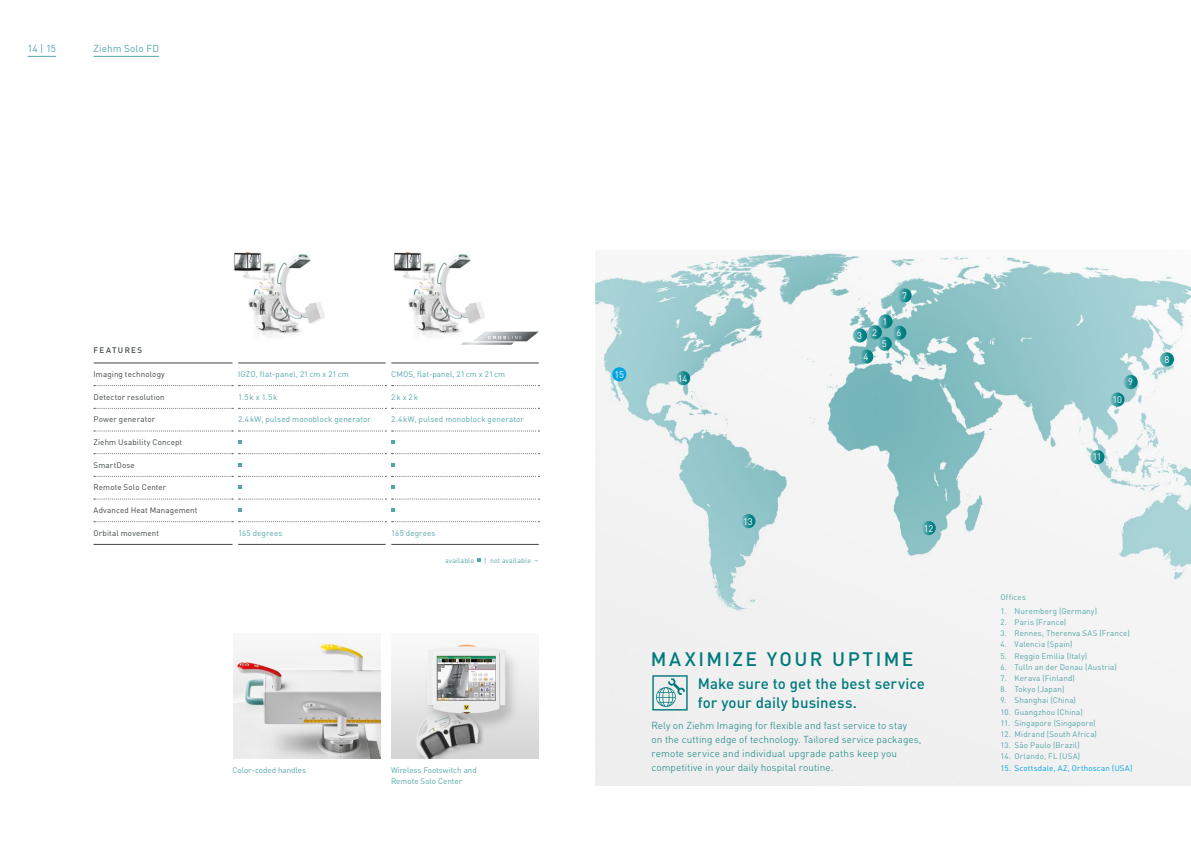
<style>
.page{position:relative;width:1191px;height:842px;background:#fff}
.page>*{position:absolute;margin:0;border:0;box-sizing:border-box;transform-origin:0 0}
.t1{font:500 19.3px "DIN";letter-spacing:.125em;color:#007a7c}
.t2{font:500 15px/19px "DIN";letter-spacing:.005em;color:#007a7c}
.t3{font:300 10px/14px "DIN";letter-spacing:.01em;color:#007a7c}
.t4{font:10px "DIN";letter-spacing:.005em;color:#54a6ab}
.t5{font:9.5px "DIN";letter-spacing:-.04em;color:#fff}
.t6{font:8px/11.2px "DIN";letter-spacing:.015em;color:#54a6ab}
.t7{font:8px "DIN Pro";letter-spacing:.015em;color:#3f4548}
.t8{font:8px "DIN Pro";letter-spacing:.015em;color:#54a6ab}
.t9{font:8px "DIN";letter-spacing:.02em;color:#00a3e2}
.t10{font:500 8px "DIN";letter-spacing:.17em;color:#3f4548}
.t11{font:7px "DIN";letter-spacing:.02em;color:#54a6ab}
.s1{font-size:8px}
</style>
<div class="page">
<hr style="left:94px;top:56px;width:65px;height:1px;background:#54a6ab">
<img style="left:391px;top:640px;width:148px;height:118px">
<svg style="left:28px;top:56px;width:28px;height:1px"></svg>
<img style="left:595px;top:251px;width:596px;height:534px">
<svg style="left:859px;top:350px;width:14px;height:14px"></svg>
<svg style="left:867px;top:325px;width:15px;height:14px"></svg>
<svg style="left:853px;top:328px;width:14px;height:15px"></svg>
<svg style="left:878px;top:314px;width:14px;height:14px"></svg>
<svg style="left:897px;top:288px;width:14px;height:15px"></svg>
<svg style="left:892px;top:326px;width:14px;height:14px"></svg>
<svg style="left:877px;top:337px;width:15px;height:14px"></svg>
<svg style="left:921px;top:521px;width:14px;height:14px"></svg>
<svg style="left:1123px;top:375px;width:14px;height:14px"></svg>
<svg style="left:1090px;top:450px;width:14px;height:14px"></svg>
<svg style="left:1110px;top:392px;width:14px;height:15px"></svg>
<svg style="left:1159px;top:352px;width:15px;height:14px"></svg>
<svg style="left:652px;top:675px;width:35px;height:35px"></svg>
<svg style="left:741px;top:514px;width:14px;height:14px"></svg>
<div style="left:612px;top:367px;width:14px;height:14px;background:#00a3e2;border-radius:50%"></div>
<svg style="left:676px;top:371px;width:14px;height:14px"></svg>
<svg style="left:392px;top:385px;width:147px;height:1px"></svg>
<svg style="left:392px;top:408px;width:147px;height:1px"></svg>
<svg style="left:94px;top:385px;width:292px;height:1px"></svg>
<svg style="left:392px;top:431px;width:147px;height:1px"></svg>
<svg style="left:392px;top:453px;width:147px;height:1px"></svg>
<svg style="left:94px;top:408px;width:292px;height:1px"></svg>
<svg style="left:392px;top:476px;width:147px;height:1px"></svg>
<svg style="left:392px;top:499px;width:147px;height:1px"></svg>
<svg style="left:392px;top:521px;width:147px;height:1px"></svg>
<svg style="left:94px;top:431px;width:292px;height:1px"></svg>
<hr style="left:94px;top:544px;width:138px;height:1px;background:#3f4548">
<hr style="left:391px;top:544px;width:148px;height:1px;background:#3f4548">
<hr style="left:238px;top:544px;width:148px;height:1px;background:#3f4548">
<svg style="left:94px;top:453px;width:292px;height:1px"></svg>
<svg style="left:94px;top:476px;width:292px;height:1px"></svg>
<svg style="left:94px;top:499px;width:292px;height:1px"></svg>
<svg style="left:94px;top:521px;width:292px;height:1px"></svg>
<hr style="left:94px;top:363px;width:138px;height:1px;background:#3f4548">
<hr style="left:238px;top:363px;width:148px;height:1px;background:#3f4548">
<hr style="left:391px;top:363px;width:148px;height:1px;background:#3f4548">
<img style="left:233px;top:639px;width:147px;height:119px">
<img style="left:393px;top:251px;width:100px;height:86px">
<img style="left:233px;top:251px;width:92px;height:86px">
<svg style="left:460px;top:332px;width:78px;height:13px"></svg>
<p class="t4" style="left:28px;top:43px;width:30px">14 | 15</p>
<p class="t4" style="left:94px;top:43px;width:67px">Ziehm Solo FD</p>
<p class="t10" style="left:94px;top:345px;width:50px">FEATURES</p>
<p class="t7" style="left:94px;top:368px;width:73px">Imaging technology</p>
<p class="t8" style="left:238px;top:368px;width:112px">IGZO, flat-panel, 21cm x 21cm</p>
<p class="t8" style="left:391px;top:368px;width:115px">CMOS, flat-panel, 21cm x 21cm</p>
<p class="t7" style="left:94px;top:390px;width:73px">Detector resolution</p>
<p class="t8" style="left:238px;top:390px;width:41px">1.5k x 1.5k</p>
<p class="t8" style="left:391px;top:390px;width:28px">2k x 2k</p>
<p class="t7" style="left:94px;top:413px;width:63px">Power generator</p>
<p class="t8" style="left:238px;top:413px;width:134px">2.4kW, pulsed monoblock generator</p>
<p class="t8" style="left:391px;top:413px;width:134px">2.4kW, pulsed monoblock generator</p>
<p class="t7" style="left:94px;top:436px;width:90px">Ziehm Usability Concept</p>
<p class="t7" style="left:94px;top:458px;width:43px">SmartDose</p>
<p class="t7" style="left:94px;top:481px;width:74px">Remote Solo Center</p>
<p class="t7" style="left:94px;top:504px;width:105px">Advanced Heat Management</p>
<p class="t7" style="left:94px;top:526px;width:67px">Orbital movement</p>
<p class="t6" style="left:238px;top:527px;width:46px">165 degrees</p>
<p class="t6" style="left:391px;top:527px;width:46px">165 degrees</p>
<p class="t11" style="left:445px;top:556px;width:31px">available</p>
<p class="t11" style="left:484px;top:556px;width:56px">| not available <span class="s1">–</span></p>
<p class="t6" style="left:232px;top:764px;width:75px">Color-coded handles</p>
<p class="t6" style="left:391px;top:764px;width:87px">Wireless Footswitch and<br>Remote Solo Center</p>
<p class="t5" style="left:614px;top:368px;width:11px">15</p>
<p class="t5" style="left:678px;top:373px;width:11px">14</p>
<p class="t5" style="left:857px;top:329px;width:6px">3</p>
<p class="t5" style="left:882px;top:316px;width:6px">1</p>
<p class="t5" style="left:882px;top:338px;width:6px">5</p>
<p class="t5" style="left:872px;top:326px;width:6px">2</p>
<p class="t5" style="left:863px;top:351px;width:6px">4</p>
<p class="t5" style="left:902px;top:290px;width:6px">7</p>
<p class="t5" style="left:896px;top:327px;width:6px">6</p>
<p class="t5" style="left:743px;top:515px;width:11px">13</p>
<p class="t5" style="left:924px;top:522px;width:11px">12</p>
<h1 class="t1" style="left:650px;top:647px;width:264px">MAXIMIZE YOUR UPTIME</h1>
<h2 class="t2" style="left:697px;top:673px;width:229px">Make sure to get the best service for your daily business.</h2>
<p class="t3" style="left:651px;top:718px;width:271px">Rely on Ziehm Imaging for flexible and fast service to stay<br>on the cutting edge of technology. Tailored service packages, remote service and individual upgrade paths keep you competitive in your daily hospital routine.</p>
<p class="t5" style="left:1128px;top:376px;width:6px">9</p>
<p class="t5" style="left:1112px;top:394px;width:11px">10</p>
<p class="t5" style="left:1092px;top:451px;width:11px">11</p>
<p class="t5" style="left:1164px;top:353px;width:6px">8</p>
<p class="t6" style="left:1000px;top:591px;width:27px">Offices</p>
<p class="t6" style="left:1000px;top:605px;width:98px">1. Nuremberg (Germany)</p>
<p class="t6" style="left:1000px;top:616px;width:67px">2. Paris (France)</p>
<p class="t6" style="left:1000px;top:627px;width:131px">3. Rennes, Therenva SAS (France)</p>
<p class="t6" style="left:1000px;top:639px;width:73px">4. Valencia (Spain)</p>
<p class="t6" style="left:1000px;top:650px;width:88px">5. Reggio Emilia (Italy)</p>
<p class="t6" style="left:1000px;top:661px;width:118px">6. Tulln an der Donau (Austria)</p>
<p class="t6" style="left:1000px;top:672px;width:76px">7. Kerava (Finland)</p>
<p class="t6" style="left:1000px;top:683px;width:65px">8. Tokyo (Japan)</p>
<p class="t6" style="left:1000px;top:695px;width:77px">9. Shanghai (China)</p>
<p class="t6" style="left:1000px;top:706px;width:84px">10. Guangzhou (China)</p>
<p class="t6" style="left:1000px;top:717px;width:97px">11. Singapore (Singapore)</p>
<p class="t6" style="left:1000px;top:728px;width:98px">12. Midrand (South Africa)</p>
<p class="t6" style="left:1000px;top:739px;width:81px">13. São Paulo (Brazil)</p>
<p class="t6" style="left:1000px;top:751px;width:81px">14. Orlando, FL (USA)</p>
<p class="t9" style="left:1000px;top:763px;width:134px">15. Scottsdale, AZ, Orthoscan (USA)</p>
</div>
